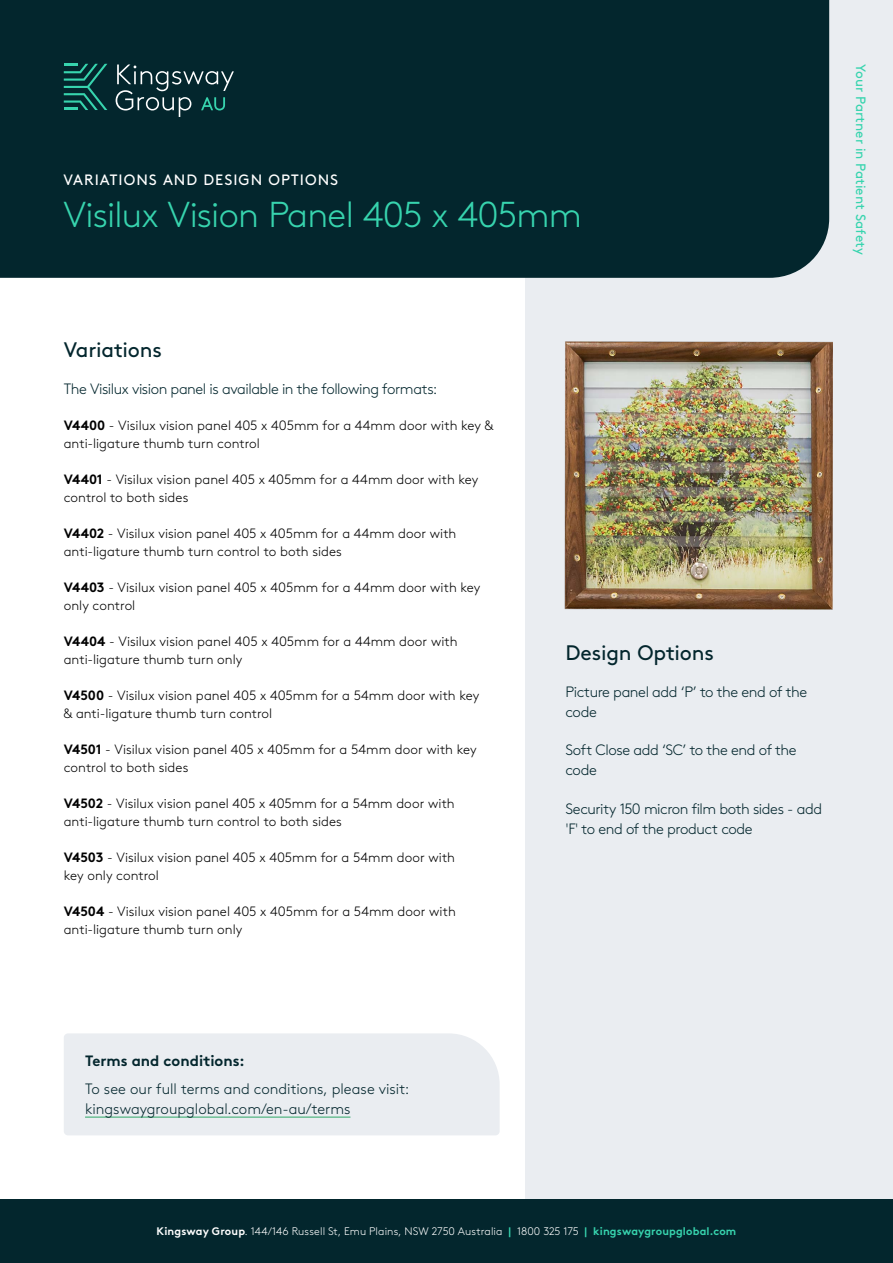
<style>
.page{position:relative;width:893px;height:1263px;background:#fff}
.page>*{position:absolute;margin:0;border:0;box-sizing:border-box;transform-origin:0 0}
.t1{font:300 36px "Brown Pro";letter-spacing:-.02em;color:#37d4ae}
.t2{font:21px "Brown Pro";letter-spacing:-.01em;color:#03262d}
.t3{font:300 15px/20.2px "Brown Pro";letter-spacing:-.025em;color:#03262d}
.t4{font:300 15px/20.2px "Brown Pro";color:#03262d}
.t5{font:15px "Brown Pro";letter-spacing:.065em;color:#fff}
.t6{font:700 15px "Brown Pro";color:#03262d}
.t7{font:300 13.5px/18px "Brown Pro";letter-spacing:.005em;color:#000}
.t8{font:13.5px "Brown Pro";letter-spacing:.005em;color:#37d4ae}
.t9{font:300 10.95px "Brown Pro";letter-spacing:.005em;color:#fff}
.s1{font-weight:700}
.s2{font-weight:700;color:#37d4ae}
</style>
<div class="page">
<div style="left:525px;top:0;width:368px;height:1263px;background:#eaedf1"></div>
<div style="left:0;top:0;width:829px;height:278px;background:#03262d"></div>
<img style="left:565px;top:342px;width:268px;height:267px">
<div style="left:0;top:1199px;width:893px;height:64px;background:#03262d"></div>
<svg style="left:64px;top:64px;width:43px;height:46px;background:#10544f"></svg>
<svg style="left:116px;top:65px;width:118px;height:52px;background:#24454a"></svg>
<div style="left:64px;top:1033px;width:436px;height:102px;background:#eaedf1"></div>
<hr style="left:85px;top:1116px;width:265px;height:2px;background:#6dbe95">
<p class="t5" style="left:63px;top:169px;width:276px">VARIATIONS AND DESIGN OPTIONS</p>
<h1 class="t1" style="left:63px;top:188px;width:520px">Visilux Vision Panel 405 x 405mm</h1>
<p class="t8" style="left:871px;top:64px;width:193px;rotate:90deg">Your Partner in Patient Safety</p>
<h2 class="t2" style="left:64px;top:334px;width:100px">Variations</h2>
<p class="t3" style="left:64px;top:377px;width:375px">The Visilux vision panel is available in the following formats:</p>
<p class="t7" style="left:64px;top:415px;width:431px"><span class="s1">V4400</span> - Visilux vision panel 405 x 405mm for a 44mm door with key &amp; anti-ligature thumb turn control</p>
<p class="t7" style="left:64px;top:469px;width:416px"><span class="s1">V4401</span> - Visilux vision panel 405 x 405mm for a 44mm door with key control to both sides</p>
<p class="t7" style="left:64px;top:523px;width:394px"><span class="s1">V4402</span> - Visilux vision panel 405 x 405mm for a 44mm door with anti-ligature thumb turn control to both sides</p>
<p class="t7" style="left:64px;top:577px;width:418px"><span class="s1">V4403</span> - Visilux vision panel 405 x 405mm for a 44mm door with key only control</p>
<p class="t7" style="left:64px;top:631px;width:395px"><span class="s1">V4404</span> - Visilux vision panel 405 x 405mm for a 44mm door with anti-ligature thumb turn only</p>
<p class="t7" style="left:64px;top:685px;width:417px"><span class="s1">V4500</span> - Visilux vision panel 405 x 405mm for a 54mm door with key &amp; anti-ligature thumb turn control</p>
<p class="t7" style="left:64px;top:739px;width:414px"><span class="s1">V4501</span> - Visilux vision panel 405 x 405mm for a 54mm door with key control to both sides</p>
<p class="t7" style="left:64px;top:793px;width:392px"><span class="s1">V4502</span> - Visilux vision panel 405 x 405mm for a 54mm door with anti-ligature thumb turn control to both sides</p>
<p class="t7" style="left:64px;top:847px;width:393px"><span class="s1">V4503</span> - Visilux vision panel 405 x 405mm for a 54mm door with key only control</p>
<p class="t7" style="left:64px;top:901px;width:394px"><span class="s1">V4504</span> - Visilux vision panel 405 x 405mm for a 54mm door with anti-ligature thumb turn only</p>
<h2 class="t2" style="left:566px;top:637px;width:150px">Design Options</h2>
<p class="t3" style="left:566px;top:680px;width:243px">Picture panel add ‘P’ to the end of the code</p>
<p class="t3" style="left:566px;top:739px;width:233px">Soft Close add ‘SC’ to the end of the code</p>
<p class="t3" style="left:566px;top:797px;width:258px">Security 150 micron film both sides - add 'F' to end of the product code</p>
<p class="t6" style="left:85px;top:1048px;width:161px">Terms and conditions:</p>
<p class="t4" style="left:85px;top:1077px;width:326px">To see our full terms and conditions, please visit: kingswaygroupglobal.com/en-au/terms</p>
<p class="t9" style="left:157px;top:1223px;width:581px"><span class="s1">Kingsway Group</span>. 144/146 Russell St, Emu Plains, NSW 2750 Australia <span class="s2">|</span> 1800 325 175 <span class="s2">| kingswaygroupglobal.com</span></p>
</div>
